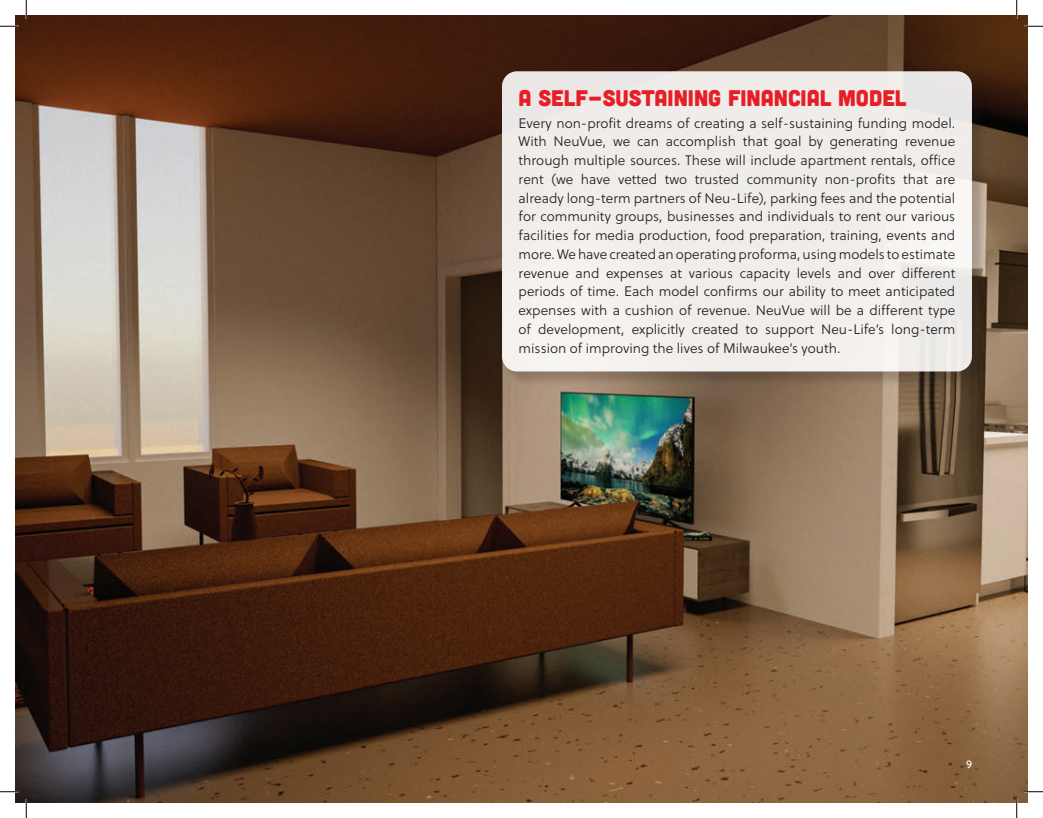
<style>
.page{position:relative;width:1043px;height:818px;background:#fff}
.page>*{position:absolute;margin:0;border:0;box-sizing:border-box;transform-origin:0 0}
.t1{font:22.5px "Cubano";color:#e81e26}
.t2{font:13.75px/18.8px "Soleil Lt";color:#231f20;text-align:justify}
.t3{font:11.25px "Soleil";color:#fff}
</style>
<div class="page">
<img style="left:15px;top:15px;width:1013px;height:787px">
<div style="left:504px;top:73px;width:483px;height:314px;background:#231f20;opacity:.25"></div>
<div style="left:502px;top:71px;width:469px;height:300px;background:#f0edeb;border-radius:15px"></div>
<svg style="left:0;top:25px;width:19px;height:2px"></svg>
<svg style="left:1024px;top:25px;width:18px;height:2px"></svg>
<svg style="left:0;top:790px;width:19px;height:2px"></svg>
<svg style="left:1024px;top:790px;width:18px;height:2px"></svg>
<svg style="left:25px;top:0;width:2px;height:19px"></svg>
<svg style="left:25px;top:799px;width:2px;height:19px"></svg>
<svg style="left:1015px;top:0;width:2px;height:19px"></svg>
<svg style="left:1015px;top:799px;width:2px;height:19px"></svg>
<h1 class="t1" style="left:518px;top:84px;width:389px">A SELF-SUSTAINING FINANCIAL MODEL</h1>
<p class="t2" style="left:518px;top:113px;width:438px">Every non-profit dreams of creating a self-sustaining funding model.<br>With NeuVue, we can accomplish that goal by generating revenue through multiple sources. These will include apartment rentals, office rent (we have vetted two trusted community non-profits that are already long-term partners of Neu-Life), parking fees and the potential for community groups, businesses and individuals to rent our various facilities for media production, food preparation, training, events and more. We have created an operating proforma, using models to estimate revenue and expenses at various capacity levels and over different periods of time. Each model confirms our ability to meet anticipated expenses with a cushion of revenue. NeuVue will be a different type of development, explicitly created to support Neu-Life’s long-term mission of improving the lives of Milwaukee’s youth.</p>
<p class="t3" style="left:966px;top:755px;width:8px">9</p>
</div>
